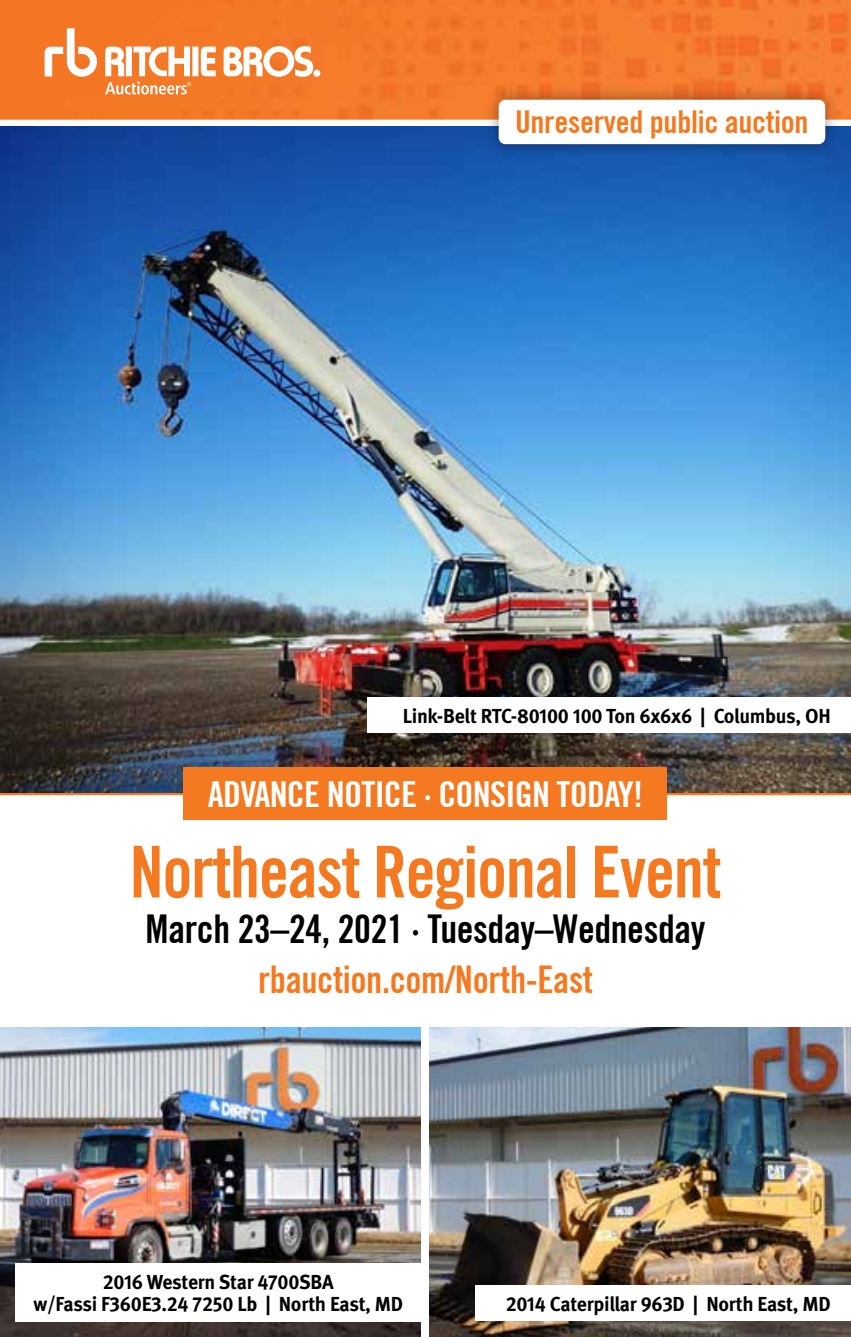
<style>
.page{position:relative;width:851px;height:1337px;background:#fff}
.page>*{position:absolute;margin:0;border:0;box-sizing:border-box;transform-origin:0 0}
.t1{font:700 condensed 71.55px "Trade Gothic No.20";letter-spacing:-.02em;color:#f47920;scale:.95 1}
.t2{font:700 condensed 39.82px "Trade Gothic No.20";letter-spacing:-.01em;color:#000;scale:.95 1}
.t3{font:700 condensed 38.25px "Trade Gothic No.20";letter-spacing:-.01em;color:#f47920;scale:.95 1}
.t4{font:700 condensed 36px "Trade Gothic No.20";letter-spacing:-.02em;color:#fff}
.t5{font:700 condensed 31.5px "Trade Gothic No.20";letter-spacing:-.01em;color:#f47920}
.t6{font:700 20.25px/22.5px "Meta Pro";letter-spacing:-.015em;color:#000;text-align:center}
</style>
<div class="page">
<svg style="left:0;top:0;width:850px;height:120px;background:#f3792b"></svg>
<svg style="left:45px;top:28px;width:52px;height:49px"></svg>
<svg style="left:105px;top:46px;width:215px;height:48px"></svg>
<hr style="left:0;top:793px;width:850px;height:2px;background:#f47920">
<img style="left:430px;top:1027px;width:420px;height:309px">
<img style="left:0;top:1027px;width:421px;height:309px">
<img style="left:0;top:126px;width:850px;height:667px">
<div style="left:484px;top:85px;width:355px;height:74px;background:#000;opacity:.4"></div>
<div style="left:498px;top:100px;width:327px;height:44px;background:#fff;border-radius:7px"></div>
<div style="left:367px;top:697px;width:483px;height:35px;background:#fff"></div>
<div style="left:184px;top:766px;width:483px;height:53px;background:#f47920"></div>
<div style="left:475px;top:1285px;width:375px;height:36px;background:#fff"></div>
<div style="left:15px;top:1263px;width:410px;height:58px;background:#fff"></div>
<h3 class="t5" style="left:515px;top:103px;width:295px">Unreserved public auction</h3>
<p class="t6" style="left:402px;top:703px;width:429px">Link-Belt RTC-80100 100 Ton 6x6x6 | Columbus, OH</p>
<h3 class="t4" style="left:208px;top:772px;width:436px">ADVANCE NOTICE · CONSIGN TODAY!</h3>
<h1 class="t1" style="left:130px;top:828px;width:624px">Northeast Regional Event</h1>
<h2 class="t2" style="left:146px;top:904px;width:591px">March 23–24, 2021 · Tuesday–Wednesday</h2>
<h3 class="t3" style="left:258px;top:956px;width:354px">rbauction.com/North-East</h3>
<p class="t6" style="left:33px;top:1269px;width:371px">2016 Western Star 4700SBA<br>w/Fassi F360E3.24 7250 Lb | North East, MD</p>
<p class="t6" style="left:505px;top:1291px;width:326px">2014 Caterpillar 963D | North East, MD</p>
</div>
